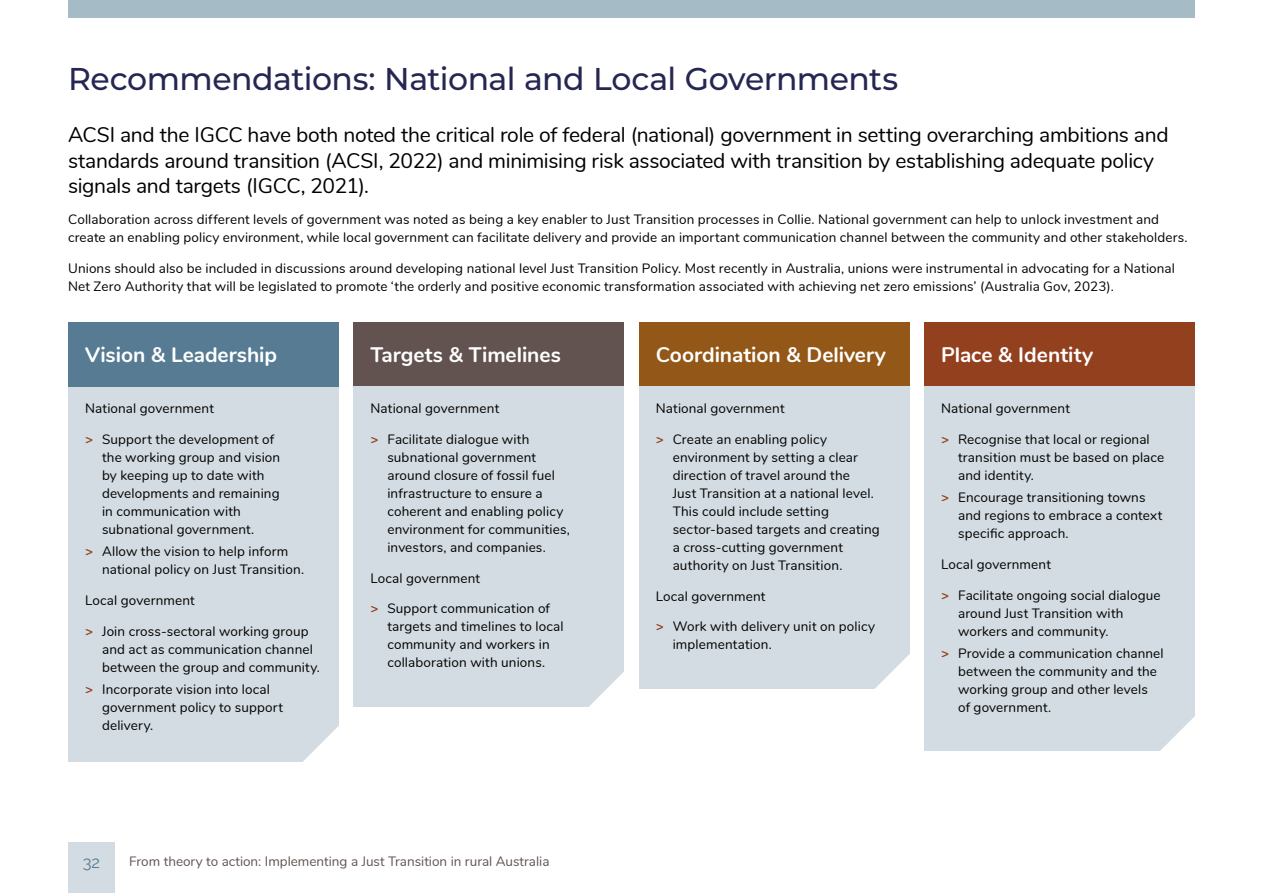
<style>
.page{position:relative;width:1263px;height:893px;background:#fff}
.page>*{position:absolute;margin:0;border:0;box-sizing:border-box;transform-origin:0 0}
.t1{font:500 31.5px "Montserrat";letter-spacing:-.015em;color:#252752}
.t2{font:21px/25.5px "Nunito";letter-spacing:-.015em;color:#000}
.t3{font:700 21px "Nunito";color:#fff}
.t4{font:16.5px "Raleway";color:#567b93}
.t5{font:13.5px/18px "Nunito";letter-spacing:.01em;color:#000}
.t6{font:13.5px "Nunito";color:#625351}
.s1{font-weight:700;color:#93401f}
</style>
<div class="page">
<div style="left:68px;top:842px;width:47px;height:51px;background:#d3dce2"></div>
<div style="left:639px;top:322px;width:271px;height:65px;background:#935818"></div>
<div style="left:639px;top:387px;width:271px;height:302px;background:#d3dce2"></div>
<div style="left:353px;top:322px;width:271px;height:65px;background:#625351"></div>
<div style="left:353px;top:387px;width:271px;height:320px;background:#d3dce2"></div>
<div style="left:924px;top:322px;width:271px;height:65px;background:#93401f"></div>
<div style="left:924px;top:387px;width:271px;height:364px;background:#d3dce2"></div>
<div style="left:68px;top:387px;width:271px;height:375px;background:#d3dce2"></div>
<div style="left:68px;top:322px;width:271px;height:65px;background:#567b93"></div>
<svg style="left:303px;top:726px;width:36px;height:36px"></svg>
<svg style="left:589px;top:672px;width:35px;height:35px"></svg>
<svg style="left:875px;top:654px;width:35px;height:35px"></svg>
<svg style="left:1160px;top:716px;width:35px;height:35px"></svg>
<div style="left:68px;top:0;width:1127px;height:17px;background:#a5bbc6"></div>
<h1 class="t1" style="left:68px;top:57px;width:832px">Recommendations: National and Local Governments</h1>
<p class="t2" style="left:68px;top:121px;width:1102px">ACSI and the IGCC have both noted the critical role of federal (national) government in setting overarching ambitions and standards around transition (ACSI, 2022) and minimising risk associated with transition by establishing adequate policy signals and targets (IGCC, 2021).</p>
<p class="t5" style="left:68px;top:210px;width:1121px">Collaboration across different levels of government was noted as being a key enabler to Just Transition processes in Collie. National government can help to unlock investment and create an enabling policy environment, while local government can facilitate delivery and provide an important communication channel between the community and other stakeholders.</p>
<p class="t5" style="left:68px;top:258px;width:1108px">Unions should also be included in discussions around developing national level Just Transition Policy. Most recently in Australia, unions were instrumental in advocating for a National<br>Net Zero Authority that will be legislated to promote ‘the orderly and positive economic transformation associated with achieving net zero emissions’ (Australia Gov, 2023).</p>
<h2 class="t3" style="left:85px;top:339px;width:194px">Vision &amp; Leadership</h2>
<p class="t5" style="left:85px;top:399px;width:130px">National government</p>
<p class="t5" style="left:102px;top:429px;width:180px;text-indent:-17px"><span class="s1">&gt;</span> Support the development of the working group and vision by keeping up to date with developments and remaining in communication with subnational government.</p>
<p class="t5" style="left:102px;top:542px;width:204px;text-indent:-17px"><span class="s1">&gt;</span> Allow the vision to help inform national policy on Just Transition.</p>
<p class="t5" style="left:85px;top:590px;width:111px">Local government</p>
<p class="t5" style="left:102px;top:621px;width:219px;text-indent:-17px"><span class="s1">&gt;</span> Join cross-sectoral working group and act as communication channel between the group and community.</p>
<p class="t5" style="left:102px;top:679px;width:182px;text-indent:-17px"><span class="s1">&gt;</span> Incorporate vision into local government policy to support delivery.</p>
<h2 class="t3" style="left:370px;top:339px;width:192px">Targets &amp; Timelines</h2>
<p class="t5" style="left:370px;top:399px;width:130px">National government</p>
<p class="t5" style="left:387px;top:429px;width:184px;text-indent:-17px"><span class="s1">&gt;</span> Facilitate dialogue with subnational government around closure of fossil fuel infrastructure to ensure a coherent and enabling policy environment for communities, investors, and companies.</p>
<p class="t5" style="left:370px;top:568px;width:111px">Local government</p>
<p class="t5" style="left:387px;top:599px;width:178px;text-indent:-17px"><span class="s1">&gt;</span> Support communication of targets and timelines to local community and workers in collaboration with unions.</p>
<p class="t4" style="left:83px;top:849px;width:19px">32</p>
<p class="t6" style="left:129px;top:851px;width:422px">From theory to action: Implementing a Just Transition in rural Australia</p>
<h2 class="t3" style="left:656px;top:339px;width:232px">Coordination &amp; Delivery</h2>
<p class="t5" style="left:656px;top:399px;width:130px">National government</p>
<p class="t5" style="left:673px;top:429px;width:209px;text-indent:-17px"><span class="s1">&gt;</span> Create an enabling policy environment by setting a clear direction of travel around the<br>Just Transition at a national level.<br>This could include setting sector-based targets and creating a cross-cutting government authority on Just Transition.</p>
<p class="t5" style="left:656px;top:586px;width:111px">Local government</p>
<p class="t5" style="left:673px;top:617px;width:204px;text-indent:-17px"><span class="s1">&gt;</span> Work with delivery unit on policy implementation.</p>
<h2 class="t3" style="left:941px;top:339px;width:154px">Place &amp; Identity</h2>
<p class="t5" style="left:941px;top:399px;width:130px">National government</p>
<p class="t5" style="left:958px;top:429px;width:208px;text-indent:-17px"><span class="s1">&gt;</span> Recognise that local or regional transition must be based on place and identity.</p>
<p class="t5" style="left:958px;top:488px;width:206px;text-indent:-17px"><span class="s1">&gt;</span> Encourage transitioning towns and regions to embrace a context specific approach.</p>
<p class="t5" style="left:941px;top:554px;width:111px">Local government</p>
<p class="t5" style="left:958px;top:585px;width:204px;text-indent:-17px"><span class="s1">&gt;</span> Facilitate ongoing social dialogue around Just Transition with workers and community.</p>
<p class="t5" style="left:958px;top:643px;width:207px;text-indent:-17px"><span class="s1">&gt;</span> Provide a communication channel between the community and the working group and other levels<br>of government.</p>
</div>
